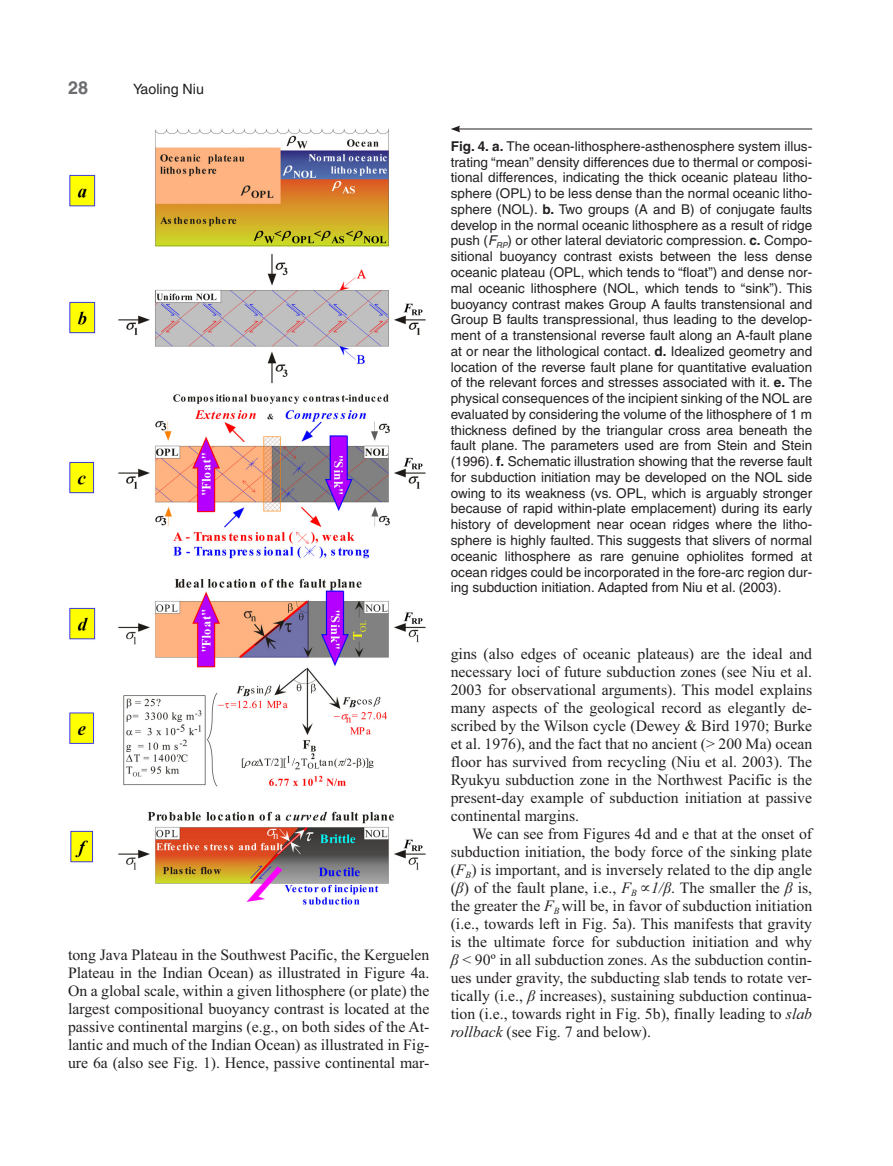
<style>
.page{position:relative;width:893px;height:1166px;background:#fff}
.page>*{position:absolute;margin:0;border:0;box-sizing:border-box;transform-origin:0 0}
.t1{font:700 18px "Helvetica";color:#6c6d70}
.t2{font:15.75px/18px "Times New Roman";color:#231f20;text-align:justify}
.t3{font:14.25px "Helvetica";color:#231f20}
.t4{font:13.5px/15.8px "Helvetica";color:#231f20;text-align:justify}
.s1{font-weight:700}
.s2{font-style:italic}
</style>
<div class="page">
<img style="left:69px;top:128px;width:357px;height:777px">
<hr style="left:458px;top:129px;width:354px;height:1px;background:#231f20">
<svg style="left:451px;top:125px;width:9px;height:7px"></svg>
<h1 class="t1" style="left:68px;top:81px;width:22px">28</h1>
<p class="t3" style="left:133px;top:83px;width:72px">Yaoling Niu</p>
<p class="t4" style="left:451px;top:139px;width:363px"><span class="s1">Fig. 4. a.</span> The ocean-lithosphere-asthenosphere system illus&shy;trating “mean” density differences due to thermal or composi&shy;tional differences, indicating the thick oceanic plateau litho&shy;sphere (OPL) to be less dense than the normal oceanic litho&shy;sphere (NOL). <span class="s1">b.</span> Two groups (A and B) of conjugate faults develop in the normal oceanic lithosphere as a result of ridge push (<span class="s2">F</span><sub>RP</sub>) or other lateral deviatoric compression. <span class="s1">c.</span> Compo&shy;sitional buoyancy contrast exists between the less dense oceanic plateau (OPL, which tends to “float”) and dense nor&shy;mal oceanic lithosphere (NOL, which tends to “sink”). This buoyancy contrast makes Group A faults transtensional and Group B faults transpressional, thus leading to the develop&shy;ment of a transtensional reverse fault along an A-fault plane at or near the lithological contact. <span class="s1">d.</span> Idealized geometry and location of the reverse fault plane for quantitative evaluation of the relevant forces and stresses associated with it. <span class="s1">e.</span> The physical consequences of the incipient sinking of the NOL are evaluated by considering the volume of the lithosphere of 1 m thickness defined by the triangular cross area beneath the fault plane. The parameters used are from Stein and Stein (1996). <span class="s1">f.</span> Schematic illustration showing that the reverse fault for subduction initiation may be developed on the NOL side owing to its weakness (vs. OPL, which is arguably stronger because of rapid within-plate emplacement) during its early history of development near ocean ridges where the litho&shy;sphere is highly faulted. This suggests that slivers of normal oceanic lithosphere as rare genuine ophiolites formed at ocean ridges could be incorporated in the fore-arc region dur&shy;ing subduction initiation. Adapted from Niu et al. (2003).</p>
<p class="t2" style="left:68px;top:946px;width:363px">tong Java Plateau in the Southwest Pacific, the Kerguelen Plateau in the Indian Ocean) as illustrated in Figure 4a.<br>On a global scale, within a given lithosphere (or plate) the largest compositional buoyancy contrast is located at the passive continental margins (e.g., on both sides of the At&shy;lantic and much of the Indian Ocean) as illustrated in Fig&shy;ure 6a (also see Fig. 1). Hence, passive continental mar-</p>
<p class="t2" style="left:451px;top:646px;width:363px">gins (also edges of oceanic plateaus) are the ideal and necessary loci of future subduction zones (see Niu et al.<br>2003 for observational arguments). This model explains many aspects of the geological record as elegantly de&shy;scribed by the Wilson cycle (Dewey &amp; Bird 1970; Burke et al. 1976), and the fact that no ancient (&gt; 200 Ma) ocean floor has survived from recycling (Niu et al. 2003). The Ryukyu subduction zone in the Northwest Pacific is the present-day example of subduction initiation at passive continental margins.</p>
<p class="t2" style="left:451px;top:826px;width:363px;text-indent:21px">We can see from Figures 4d and e that at the onset of subduction initiation, the body force of the sinking plate (<span class="s2">F</span><sub>B</sub>) is important, and is inversely related to the dip angle (<span class="s2">β</span>) of the fault plane, i.e., <span class="s2">F</span><sub>B</sub> ∝<span class="s2">1/β</span>. The smaller the <span class="s2">β</span> is, the greater the <span class="s2">F</span><sub>B</sub> will be, in favor of subduction initiation (i.e., towards left in Fig. 5a). This manifests that gravity is the ultimate force for subduction initiation and why <span class="s2">β</span> &lt; 90º in all subduction zones. As the subduction contin&shy;ues under gravity, the subducting slab tends to rotate ver&shy;tically (i.e., <span class="s2">β</span> increases), sustaining subduction continua&shy;tion (i.e., towards right in Fig. 5b), finally leading to <span class="s2">slab rollback</span> (see Fig. 7 and below).</p>
</div>
